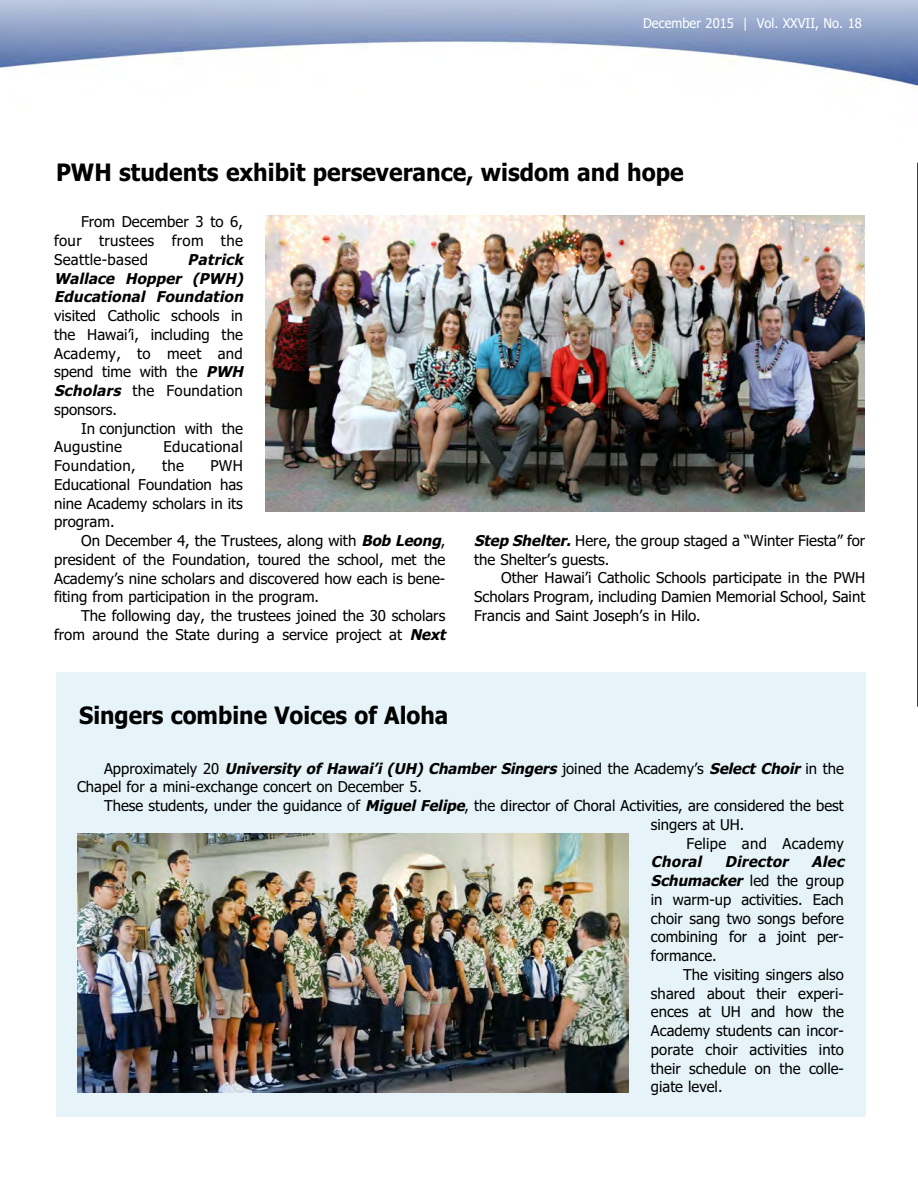
<style>
.page{position:relative;width:918px;height:1188px;background:#fff}
.page>*{position:absolute;margin:0;border:0;box-sizing:border-box;transform-origin:0 0}
.t1{font:700 24px "Tahoma";color:#000;scale:.95 1}
.t2{font:700 24px "Tahoma";color:#000;scale:.94 1}
.t3{font:15px/18.8px "Tahoma";color:#000}
.t4{font:italic 700 15px/18.8px "Tahoma";color:#000;text-align:justify}
.t5{font:15px "Tahoma";letter-spacing:.02em;color:#000}
.t6{font:13.5px "Tahoma";color:#fff;scale:.96 1}
.s1{font-weight:700;font-style:italic}
</style>
<div class="page">
<hr style="left:917px;top:163px;width:1px;height:544px;background:#000">
<img style="left:0;top:0;width:918px;height:89px">
<img style="left:266px;top:216px;width:599px;height:296px">
<div style="left:56px;top:672px;width:810px;height:444px;background:#e6f4fa"></div>
<img style="left:78px;top:834px;width:550px;height:258px">
<p class="t6" style="left:643px;top:16px;width:229px">December 2015 | Vol. XXVII, No. 18</p>
<h1 class="t1" style="left:56px;top:158px;width:662px">PWH students exhibit perseverance, wisdom and hope</h1>
<p class="t3" style="left:54px;top:213px;width:190px;text-align:justify;text-indent:27px">From December 3 to 6, four trustees from the Seattle-based</p>
<p class="t4" style="left:54px;top:250px;width:194px;text-indent:134px">Patrick Wallace Hopper (PWH) educational Foundation</p>
<p class="t3" style="left:54px;top:307px;width:194px">visited Catholic schools in the Hawai’i, including the<br>Academy, to meet and spend time with the <span class="s1">PWH<br>Scholars</span> the Foundation sponsors.</p>
<p class="t3" style="left:54px;top:419px;width:190px;text-indent:27px">In conjunction with the<br>Augustine</p>
<p class="t5" style="left:164px;top:438px;width:81px">Educational</p>
<p class="t5" style="left:54px;top:457px;width:83px">Foundation,</p>
<p class="t3" style="left:162px;top:457px;width:23px">the</p>
<p class="t3" style="left:54px;top:457px;width:190px;text-align:justify;text-indent:156px">PWH Educational Foundation has nine Academy scholars in its program.</p>
<p class="t3" style="left:54px;top:532px;width:393px;text-align:justify;text-indent:27px">On December 4, the Trustees, along with <span class="s1">bob Leong</span>, president of the Foundation, toured the school, met the Academy’s nine scholars and discovered how each is bene&shy;fiting from participation in the program.</p>
<p class="t3" style="left:54px;top:607px;width:397px;text-align:right">The following day, the trustees joined the 30 scholars from around the State during a service project at <span class="s1">next</span></p>
<h1 class="t2" style="left:79px;top:701px;width:394px">Singers combine Voices of Aloha</h1>
<p class="t3" style="left:474px;top:531px;width:393px"><span class="s1">Step Shelter.</span>Here, the group staged a “Winter Fiesta” for the Shelter’s guests.</p>
<p class="t3" style="left:474px;top:569px;width:393px;text-align:justify;text-indent:27px">Other Hawai’i Catholic Schools participate in the PWH Scholars Program, including Damien Memorial School, Saint Francis and Saint Joseph’s in Hilo.</p>
<p class="t3" style="left:77px;top:759px;width:768px;text-indent:27px">A p p r o x i m a te l y 2 0 <span class="s1">University of Hawai’i (UH) Chamber Singers</span> j o i n e d t h e Ac a d e m y ’s <span class="s1">Select Choir</span> i n t h e<br>Chapel for a mini-exchange concert on December 5.</p>
<p class="t3" style="left:651px;top:797px;width:194px;text-indent:-547px">These students, under the guidance of <span class="s1">MiguelFelipe</span>, the director of Choral Activities, are considered the best singers at UH.</p>
<p class="t5" style="left:686px;top:835px;width:159px">Felipe and Academy</p>
<p class="t4" style="left:651px;top:853px;width:56px">Choral</p>
<p class="t4" style="left:725px;top:853px;width:69px">director</p>
<p class="t3" style="left:651px;top:853px;width:199px;text-indent:161px"><span class="s1">Alec<br>Schumacker</span> led the group in warm-up activities. Each choir sang two songs before combining for a joint per&shy;formance.</p>
<p class="t3" style="left:651px;top:965px;width:195px;text-align:justify;text-indent:32px">The visiting singers also shared about their experi&shy;ences at UH and how the Academy students can incor&shy;porate choir activities into their schedule on the colle&shy;giate level.</p>
</div>
